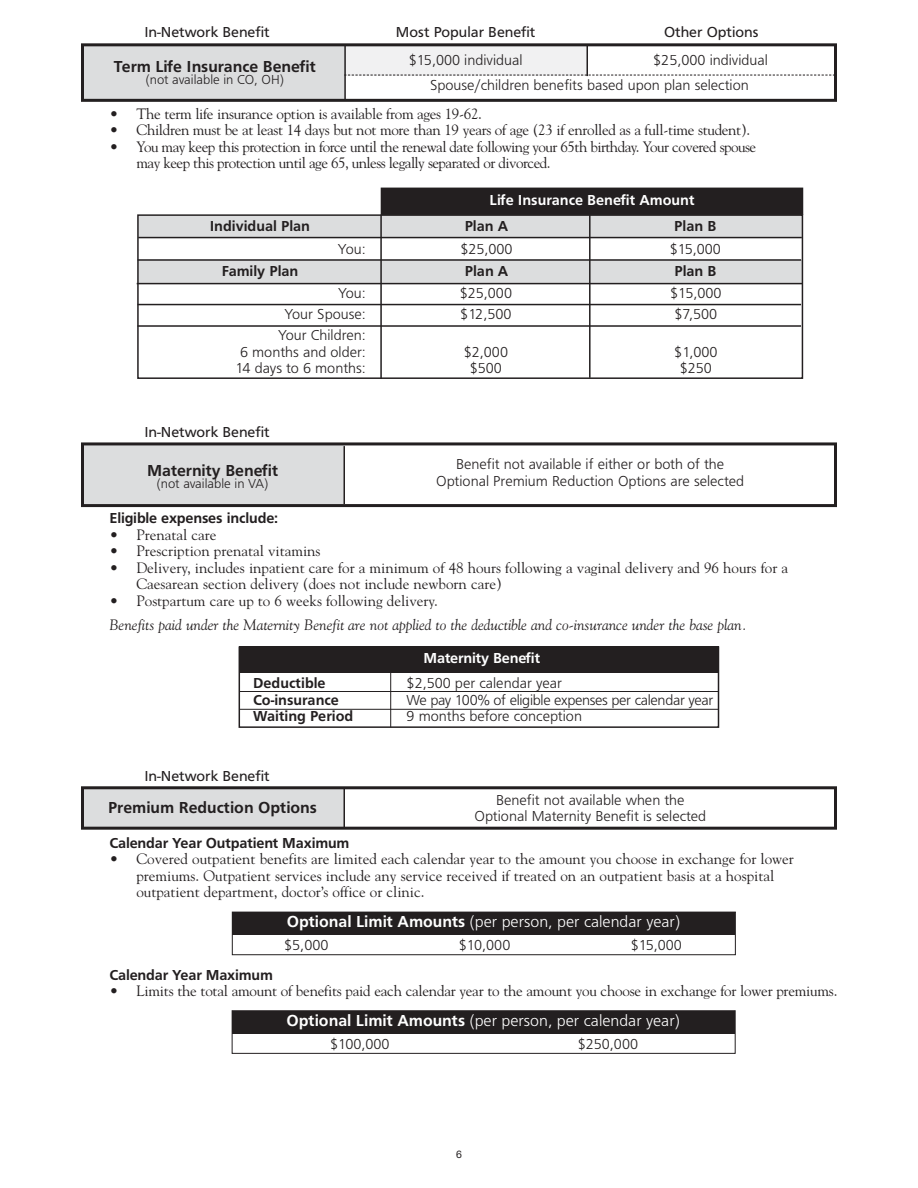
<style>
.page{position:relative;width:918px;height:1188px;background:#fff}
.page>*{position:absolute;margin:0;border:0;box-sizing:border-box;transform-origin:0 0}
.t1{font:300 16.5px "Frutus T";color:#fff}
.t2{font:500 16.5px "Frutus T";color:#231f20}
.t3{font:15px/16.5px "Goudy";color:#231f20}
.t4{font:300 15px/16.5px "Frutus T";color:#231f20;text-align:center}
.t5{font:15px/16.5px "Goudy";letter-spacing:-.035em;color:#231f20}
.t6{font:500 15px "Frutus T";letter-spacing:-.01em;color:#231f20}
.t7{font:15px "Goudy";letter-spacing:-.02em;color:#231f20}
.t8{font:italic 15px "Goudy";color:#231f20}
.t9{font:15px "Frutus T";color:#231f20}
.t10{font:500 15px "Frutus T";color:#fff}
.t11{font:300 15px "Frutus T";letter-spacing:-.02em;color:#231f20}
.t12{font:300 13.5px "Frutus T";color:#231f20}
.t13{font:10.5px "Helvetica Neue";color:#231f20}
.s1{font-weight:500}
</style>
<div class="page">
<div style="left:83px;top:45px;width:262px;height:56px;background:#dcddde"></div>
<div style="left:345px;top:45px;width:242px;height:30px;background:#f1f1f2"></div>
<hr style="left:344px;top:45px;width:2px;height:56px;background:#231f20">
<div style="left:81px;top:43px;width:756px;height:59px;border:3px solid #231f20"></div>
<hr style="left:586px;top:44px;width:2px;height:32px;background:#231f20">
<svg style="left:344px;top:75px;width:491px;height:1px"></svg>
<div style="left:81px;top:445px;width:263px;height:59px;background:#dcddde"></div>
<div style="left:81px;top:442px;width:756px;height:65px;border:3px solid #231f20"></div>
<hr style="left:344px;top:446px;width:1px;height:58px;background:#231f20">
<div style="left:81px;top:788px;width:263px;height:40px;background:#dcddde"></div>
<div style="left:81px;top:786px;width:756px;height:44px;border:3px solid #231f20"></div>
<hr style="left:344px;top:789px;width:1px;height:39px;background:#231f20">
<div style="left:232px;top:912px;width:503px;height:23px;background:#231f20"></div>
<div style="left:232px;top:912px;width:504px;height:43px;border:1px solid #231f20"></div>
<div style="left:232px;top:1011px;width:502px;height:22px;background:#231f20"></div>
<div style="left:232px;top:1010px;width:504px;height:44px;border:1px solid #231f20"></div>
<div style="left:138px;top:216px;width:665px;height:21px;background:#dcddde"></div>
<div style="left:138px;top:261px;width:665px;height:23px;background:#dcddde"></div>
<div style="left:137px;top:214px;width:666px;height:165px;border:2px solid #231f20"></div>
<hr style="left:137px;top:283px;width:666px;height:1px;background:#231f20">
<hr style="left:380px;top:215px;width:2px;height:164px;background:#231f20">
<hr style="left:589px;top:215px;width:2px;height:163px;background:#231f20">
<hr style="left:137px;top:304px;width:664px;height:1px;background:#231f20">
<hr style="left:137px;top:325px;width:664px;height:2px;background:#231f20">
<hr style="left:138px;top:259px;width:663px;height:2px;background:#231f20">
<hr style="left:138px;top:237px;width:664px;height:1px;background:#231f20">
<div style="left:382px;top:189px;width:420px;height:24px;background:#231f20"></div>
<div style="left:381px;top:188px;width:422px;height:27px;border:2px solid #231f20"></div>
<div style="left:239px;top:646px;width:480px;height:82px;border:2px solid #231f20"></div>
<div style="left:239px;top:647px;width:480px;height:26px;background:#231f20"></div>
<hr style="left:239px;top:691px;width:479px;height:1px;background:#231f20">
<hr style="left:239px;top:709px;width:479px;height:1px;background:#231f20">
<hr style="left:390px;top:672px;width:1px;height:55px;background:#231f20">
<p class="t9" style="left:144px;top:26px;width:127px">In-Network Benefit</p>
<p class="t9" style="left:396px;top:26px;width:141px">Most Popular Benefit</p>
<p class="t9" style="left:664px;top:26px;width:96px">Other Options</p>
<p class="t4" style="left:430px;top:78px;width:320px">Spouse/children benefits based upon plan selection</p>
<p class="t4" style="left:409px;top:53px;width:115px">$15,000 individual</p>
<p class="t4" style="left:653px;top:53px;width:116px">$25,000 individual</p>
<p class="t2" style="left:114px;top:60px;width:203px">Term Life Insurance Benefit</p>
<p class="t12" style="left:146px;top:74px;width:140px">(not available in CO, OH)</p>
<p class="t7" style="left:110px;top:108px;width:374px">• The term life insurance option is available from ages 19-62.</p>
<p class="t7" style="left:110px;top:124px;width:642px">• Children must be at least 14 days but not more than 19 years of age (23 if enrolled as a full-time student).</p>
<p class="t5" style="left:136px;top:140px;width:621px;text-indent:-27px">• You may keep this protection in force until the renewal date following your 65th birthday. Your covered spouse may keep this protection until age 65, unless legally separated or divorced.</p>
<p class="t10" style="left:490px;top:194px;width:206px">Life Insurance Benefit Amount</p>
<p class="t6" style="left:210px;top:220px;width:102px">Individual Plan</p>
<p class="t6" style="left:465px;top:220px;width:45px">Plan A</p>
<p class="t6" style="left:674px;top:220px;width:44px">Plan B</p>
<p class="t4" style="left:338px;top:242px;width:29px">You:</p>
<p class="t4" style="left:460px;top:242px;width:54px">$25,000</p>
<p class="t4" style="left:670px;top:242px;width:53px">$15,000</p>
<p class="t6" style="left:222px;top:265px;width:78px">Family Plan</p>
<p class="t6" style="left:465px;top:265px;width:45px">Plan A</p>
<p class="t6" style="left:674px;top:265px;width:44px">Plan B</p>
<p class="t4" style="left:338px;top:286px;width:29px">You:</p>
<p class="t4" style="left:460px;top:286px;width:54px">$25,000</p>
<p class="t4" style="left:670px;top:286px;width:53px">$15,000</p>
<p class="t4" style="left:285px;top:307px;width:83px">Your Spouse:</p>
<p class="t4" style="left:460px;top:307px;width:53px">$12,500</p>
<p class="t4" style="left:675px;top:307px;width:44px">$7,500</p>
<p class="t4" style="left:240px;top:328px;width:127px;text-align:right">Your Children:<br>6 months and older:</p>
<p class="t4" style="left:464px;top:345px;width:46px">$2,000</p>
<p class="t4" style="left:674px;top:345px;width:45px">$1,000</p>
<p class="t4" style="left:235px;top:361px;width:132px">14 days to 6 months:</p>
<p class="t4" style="left:470px;top:361px;width:34px">$500</p>
<p class="t4" style="left:680px;top:361px;width:34px">$250</p>
<p class="t9" style="left:144px;top:426px;width:127px">In-Network Benefit</p>
<p class="t2" style="left:147px;top:463px;width:133px">Maternity Benefit</p>
<p class="t12" style="left:157px;top:477px;width:113px">(not available in VA)</p>
<p class="t4" style="left:436px;top:457px;width:309px">Benefit not available if either or both of the<br>Optional Premium Reduction Options are selected</p>
<p class="t6" style="left:109px;top:512px;width:170px">Eligible expenses include:</p>
<p class="t3" style="left:109px;top:527px;width:108px">• Prenatal care</p>
<p class="t3" style="left:109px;top:544px;width:213px">• Prescription prenatal vitamins</p>
<p class="t3" style="left:136px;top:560px;width:653px;text-indent:-27px">• Delivery, includes inpatient care for a minimum of 48 hours following a vaginal delivery and 96 hours for a<br>Caesarean section delivery (does not include newborn care)</p>
<p class="t3" style="left:109px;top:593px;width:330px">• Postpartum care up to 6 weeks following delivery.</p>
<p class="t8" style="left:109px;top:619px;width:639px">Benefits paid under the Maternity Benefit are not applied to the deductible and co-insurance under the base plan.</p>
<p class="t10" style="left:424px;top:652px;width:118px">Maternity Benefit</p>
<p class="t6" style="left:253px;top:677px;width:74px">Deductible</p>
<p class="t4" style="left:407px;top:676px;width:157px">$2,500 per calendar year</p>
<p class="t6" style="left:253px;top:694px;width:87px">Co-insurance</p>
<p class="t11" style="left:407px;top:693px;width:308px">We pay 100% of eligible expenses per calendar year</p>
<p class="t6" style="left:253px;top:710px;width:102px">Waiting Period</p>
<p class="t4" style="left:407px;top:709px;width:177px">9 months before conception</p>
<p class="t9" style="left:144px;top:770px;width:127px">In-Network Benefit</p>
<p class="t2" style="left:108px;top:801px;width:210px">Premium Reduction Options</p>
<p class="t4" style="left:475px;top:793px;width:233px">Benefit not available when the<br>Optional Maternity Benefit is selected</p>
<p class="t6" style="left:109px;top:836px;width:241px">Calendar Year Outpatient Maximum</p>
<p class="t3" style="left:136px;top:852px;width:659px;text-indent:-27px">• Covered outpatient benefits are limited each calendar year to the amount you choose in exchange for lower premiums. Outpatient services include any service received if treated on an outpatient basis at a hospital outpatient department, doctor’s office or clinic.</p>
<p class="t1" style="left:287px;top:915px;width:395px"><span class="s1">Optional Limit Amounts</span> (per person, per calendar year)</p>
<p class="t4" style="left:284px;top:938px;width:46px">$5,000</p>
<p class="t4" style="left:459px;top:938px;width:53px">$10,000</p>
<p class="t4" style="left:631px;top:938px;width:53px">$15,000</p>
<p class="t6" style="left:109px;top:968px;width:165px">Calendar Year Maximum</p>
<p class="t3" style="left:109px;top:984px;width:729px">• Limits the total amount of benefits paid each calendar year to the amount you choose in exchange for lower premiums.</p>
<p class="t1" style="left:287px;top:1013px;width:395px"><span class="s1">Optional Limit Amounts</span> (per person, per calendar year)</p>
<p class="t4" style="left:330px;top:1036px;width:61px">$100,000</p>
<p class="t4" style="left:578px;top:1036px;width:62px">$250,000</p>
<p class="t13" style="left:456px;top:1151px;width:7px">6</p>
</div>
